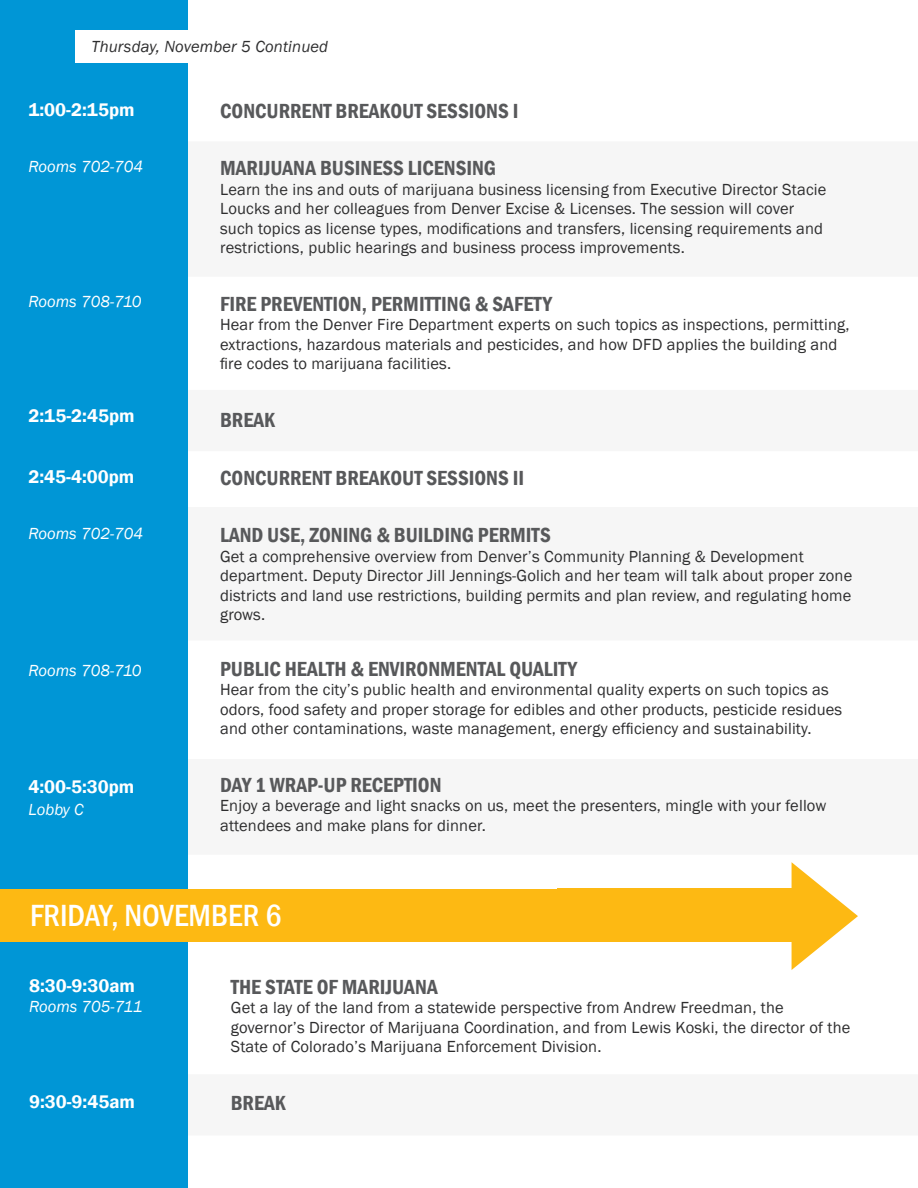
<style>
.page{position:relative;width:918px;height:1188px;background:#fff}
.page>*{position:absolute;margin:0;border:0;box-sizing:border-box;transform-origin:0 0}
.t1{font:500 condensed 31.5px "Franklin Gothic";color:#fff}
.t2{font:600 condensed 21px "Franklin Gothic";color:#58595b}
.t3{font:600 18.75px "Franklin Gothic";color:#fff}
.t4{font:16.5px/19.5px "Franklin Gothic";letter-spacing:.01em;color:#2e2e2f}
.t5{font:italic 16.5px "Franklin Gothic";color:#fff}
.t6{font:italic 16.5px "Franklin Gothic";letter-spacing:.01em;color:#2e2e2f}
</style>
<div class="page">
<div style="left:187px;top:1075px;width:730px;height:60px;background:#f6f6f6"></div>
<div style="left:179px;top:142px;width:739px;height:134px;background:#f6f6f6"></div>
<div style="left:179px;top:391px;width:739px;height:59px;background:#f6f6f6"></div>
<div style="left:172px;top:508px;width:745px;height:132px;background:#f6f6f6"></div>
<div style="left:172px;top:760px;width:745px;height:94px;background:#f6f6f6"></div>
<div style="left:0;top:0;width:188px;height:1188px;background:#0096d6"></div>
<div style="left:75px;top:31px;width:289px;height:32px;background:#fff"></div>
<div style="left:0;top:889px;width:803px;height:52px;background:#fdb913"></div>
<svg style="left:792px;top:862px;width:66px;height:108px"></svg>
<p class="t6" style="left:92px;top:37px;width:238px">Thursday, November 5 Continued</p>
<p class="t3" style="left:28px;top:98px;width:108px">1:00-2:15pm</p>
<p class="t2" style="left:220px;top:97px;width:300px">CONCURRENT BREAKOUT SESSIONS I</p>
<p class="t5" style="left:28px;top:156px;width:116px">Rooms 702-704</p>
<p class="t2" style="left:220px;top:154px;width:278px">MARIJUANA BUSINESS LICENSING</p>
<p class="t4" style="left:220px;top:180px;width:608px">Learn the ins and outs of marijuana business licensing from Executive Director Stacie Loucks and her colleagues from Denver Excise &amp; Licenses. The session will cover such topics as license types, modifications and transfers, licensing requirements and restrictions, public hearings and business process improvements.</p>
<p class="t5" style="left:28px;top:291px;width:115px">Rooms 708-710</p>
<p class="t2" style="left:220px;top:290px;width:333px">FIRE PREVENTION, PERMITTING &amp; SAFETY</p>
<p class="t4" style="left:220px;top:315px;width:631px">Hear from the Denver Fire Department experts on such topics as inspections, permitting, extractions, hazardous materials and pesticides, and how DFD applies the building and fire codes to marijuana facilities.</p>
<p class="t3" style="left:28px;top:405px;width:108px">2:15-2:45pm</p>
<p class="t2" style="left:220px;top:406px;width:57px">BREAK</p>
<p class="t3" style="left:28px;top:465px;width:107px">2:45-4:00pm</p>
<p class="t2" style="left:220px;top:464px;width:306px">CONCURRENT BREAKOUT SESSIONS II</p>
<p class="t5" style="left:28px;top:523px;width:116px">Rooms 702-704</p>
<p class="t5" style="left:28px;top:660px;width:115px">Rooms 708-710</p>
<p class="t2" style="left:220px;top:521px;width:332px">LAND USE, ZONING &amp; BUILDING PERMITS</p>
<p class="t4" style="left:220px;top:547px;width:634px">Get a comprehensive overview from Denver’s Community Planning &amp; Development department. Deputy Director Jill Jennings-Golich and her team will talk about proper zone districts and land use restrictions, building permits and plan review, and regulating home grows.</p>
<p class="t2" style="left:220px;top:655px;width:359px">PUBLIC HEALTH &amp; ENVIRONMENTAL QUALITY</p>
<p class="t4" style="left:220px;top:680px;width:624px">Hear from the city’s public health and environmental quality experts on such topics as odors, food safety and proper storage for edibles and other products, pesticide residues and other contaminations, waste management, energy efficiency and sustainability.</p>
<p class="t3" style="left:28px;top:775px;width:107px">4:00-5:30pm</p>
<p class="t5" style="left:28px;top:799px;width:57px">Lobby C</p>
<p class="t2" style="left:220px;top:771px;width:223px">DAY 1 WRAP-UP RECEPTION</p>
<p class="t4" style="left:220px;top:796px;width:608px">Enjoy a beverage and light snacks on us, meet the presenters, mingle with your fellow attendees and make plans for dinner.</p>
<h1 class="t1" style="left:30px;top:894px;width:253px">FRIDAY, NOVEMBER 6</h1>
<p class="t3" style="left:29px;top:975px;width:107px">8:30-9:30am</p>
<p class="t5" style="left:29px;top:996px;width:115px">Rooms 705-711</p>
<p class="t3" style="left:29px;top:1091px;width:107px">9:30-9:45am</p>
<p class="t2" style="left:231px;top:973px;width:209px">THE STATE OF MARIJUANA</p>
<p class="t4" style="left:231px;top:999px;width:621px">Get a lay of the land from a statewide perspective from Andrew Freedman, the governor’s Director of Marijuana Coordination, and from Lewis Koski, the director of the<br>State of Colorado’s Marijuana Enforcement Division.</p>
<p class="t2" style="left:231px;top:1089px;width:57px">BREAK</p>
</div>
